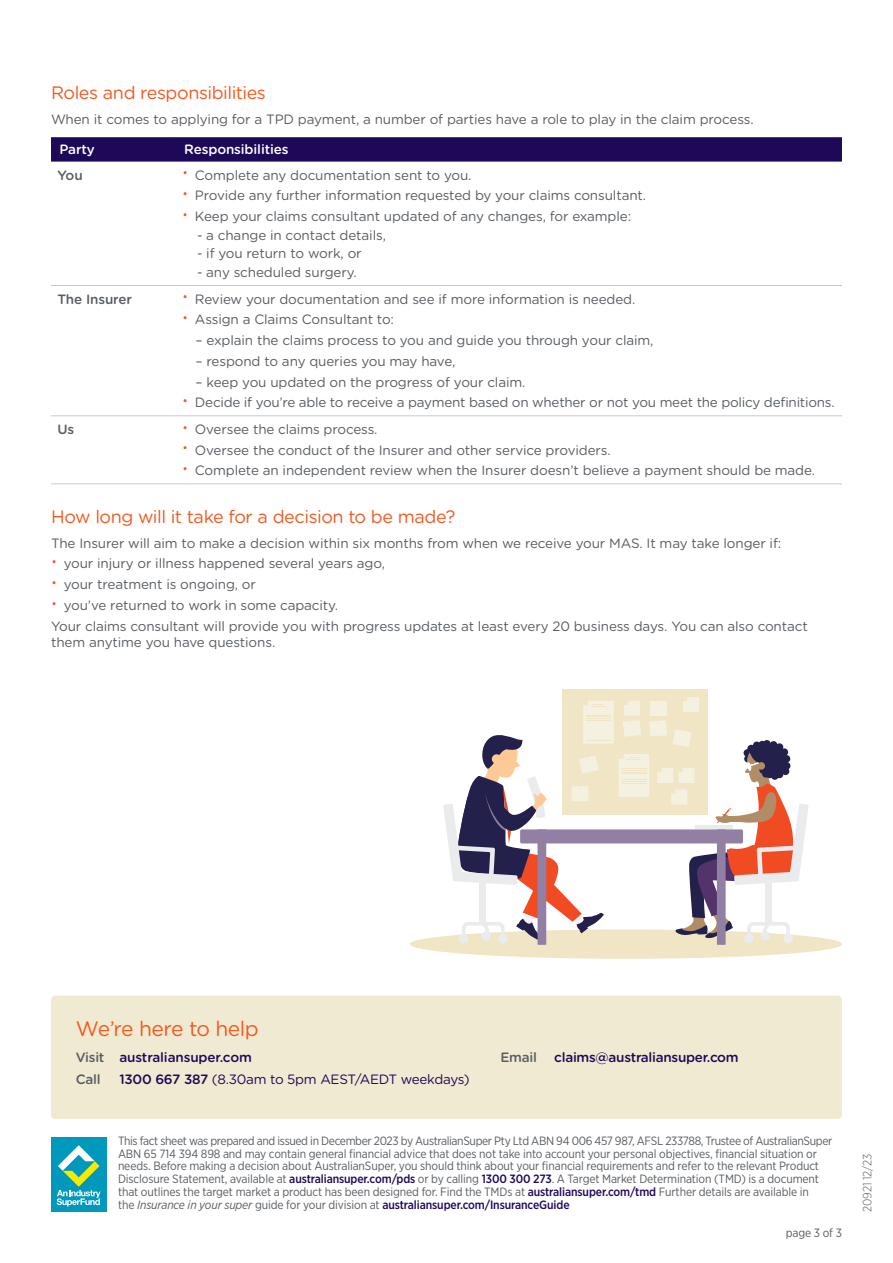
<style>
.page{position:relative;width:893px;height:1263px;background:#fff}
.page>*{position:absolute;margin:0;border:0;box-sizing:border-box;transform-origin:0 0}
.t1{font:21px "Gotham Rounded";letter-spacing:-.025em;color:#f15a22}
.t2{font:18px "Gotham Rounded";letter-spacing:-.025em;color:#f15a22}
.t3{font:13.5px/20.7px "Gotham Rounded";letter-spacing:-.01em;color:#585d62}
.t4{font:500 13.5px "Gotham Rounded";letter-spacing:-.02em;color:#1e0858}
.t5{font:13.5px "Gotham Rounded";letter-spacing:-.02em;color:#1e0858}
.t6{font:500 13.5px "Gotham Rounded";letter-spacing:-.02em;color:#585d62}
.t7{font:500 13.5px "Gotham Rounded";letter-spacing:-.01em;color:#fff}
.t8{font:12px/12.8px "Gotham Narrow";letter-spacing:-.01em;color:#585d62}
.t9{font:300 12px "Gotham Narrow";letter-spacing:-.01em;color:#585d62}
.s1{color:#585d62}
.s2{font-weight:500}
.s3{font-weight:500;color:#1e0858}
.s4{font-style:italic}
</style>
<div class="page">
<svg style="left:51px;top:137px;width:791px;height:25px;background:#230e5c"></svg>
<hr style="left:51px;top:285px;width:125px;height:1px;background:#c6cace">
<hr style="left:176px;top:285px;width:666px;height:1px;background:#c6cace">
<hr style="left:176px;top:416px;width:666px;height:1px;background:#c6cace">
<hr style="left:51px;top:484px;width:125px;height:1px;background:#c6cace">
<hr style="left:176px;top:484px;width:666px;height:1px;background:#c6cace">
<hr style="left:51px;top:416px;width:125px;height:1px;background:#c6cace">
<div style="left:51px;top:1138px;width:55px;height:74px;background:#0098bb"></div>
<svg style="left:57px;top:1145px;width:43px;height:61px"></svg>
<div style="left:51px;top:995px;width:791px;height:124px;background:#f1ead2;border-radius:4px"></div>
<div style="left:562px;top:689px;width:146px;height:126px;background:#f0e6c5"></div>
<div style="left:410px;top:929px;width:432px;height:30px;background:#f0e6c5;border-radius:50%"></div>
<div style="left:538px;top:829px;width:8px;height:116px;background:#9180a3"></div>
<div style="left:717px;top:829px;width:9px;height:116px;background:#9180a3"></div>
<div style="left:459px;top:934px;width:9px;height:9px;background:#e9ebed;border-radius:50%"></div>
<div style="left:498px;top:934px;width:10px;height:9px;background:#e9ebed;border-radius:50%"></div>
<div style="left:783px;top:934px;width:10px;height:9px;background:#ededed;border-radius:50%"></div>
<div style="left:744px;top:934px;width:10px;height:9px;background:#e9ebed;border-radius:50%"></div>
<svg style="left:443px;top:697px;width:366px;height:244px"></svg>
<h2 class="t2" style="left:51px;top:81px;width:216px">Roles and responsibilities</h2>
<p class="t3" style="left:51px;top:109px;width:704px">When it comes to applying for a TPD payment, a number of parties have a role to play in the claim process.</p>
<p class="t7" style="left:60px;top:140px;width:37px">Party</p>
<p class="t7" style="left:184px;top:140px;width:106px">Responsibilities</p>
<p class="t6" style="left:57px;top:165px;width:27px">You</p>
<p class="t3" style="left:195px;top:164px;width:453px">Complete any documentation sent to you.<br>Provide any further information requested by your claims consultant.<br>Keep your claims consultant updated of any changes, for example:</p>
<p class="t3" style="left:197px;top:224px;width:190px">- a change in contact details,</p>
<p class="t3" style="left:197px;top:243px;width:166px">- if you return to work, or</p>
<p class="t3" style="left:197px;top:261px;width:161px">- any scheduled surgery.</p>
<p class="t6" style="left:57px;top:289px;width:76px">The Insurer</p>
<p class="t3" style="left:195px;top:288px;width:442px">Review your documentation and see if more information is needed.<br>Assign a Claims Consultant to:</p>
<p class="t3" style="left:196px;top:329px;width:459px">– explain the claims process to you and guide you through your claim,</p>
<p class="t3" style="left:196px;top:350px;width:261px">– respond to any queries you may have,</p>
<p class="t3" style="left:195px;top:371px;width:641px">– keep you updated on the progress of your claim.<br>Decide if you’re able to receive a payment based on whether or not you meet the policy definitions.</p>
<p class="t6" style="left:57px;top:419px;width:18px">Us</p>
<p class="t3" style="left:195px;top:418px;width:622px">Oversee the claims process.<br>Oversee the conduct of the Insurer and other service providers.<br>Complete an independent review when the Insurer doesn’t believe a payment should be made.</p>
<h2 class="t2" style="left:51px;top:504px;width:406px">How long will it take for a decision to be made?</h2>
<p class="t3" style="left:51px;top:532px;width:732px">The Insurer will aim to make a decision within six months from when we receive your MAS. It may take longer if:</p>
<p class="t3" style="left:64px;top:553px;width:323px">your injury or illness happened several years ago,</p>
<p class="t3" style="left:64px;top:573px;width:194px">your treatment is ongoing, or</p>
<p class="t3" style="left:64px;top:594px;width:276px">you’ve returned to work in some capacity.</p>
<p class="t3" style="left:51px;top:615px;width:758px">Your claims consultant will provide you with progress updates at least every 20 business days. You can also contact</p>
<p class="t3" style="left:51px;top:631px;width:226px">them anytime you have questions.</p>
<h1 class="t1" style="left:76px;top:1015px;width:184px">We’re here to help</h1>
<p class="t4" style="left:76px;top:1047px;width:177px"><span class="s1">Visit</span> australiansuper.com</p>
<p class="t6" style="left:500px;top:1047px;width:38px">Email</p>
<p class="t4" style="left:554px;top:1047px;width:186px">claims@australiansuper.com</p>
<p class="t6" style="left:76px;top:1070px;width:26px">Call</p>
<p class="t5" style="left:119px;top:1070px;width:352px"><span class="s2">1300 667 387</span> (8.30am to 5pm AEST/AEDT weekdays)</p>
<p class="t8" style="left:118px;top:1134px;width:716px">This fact sheet was prepared and issued in December 2023 by AustralianSuper Pty Ltd ABN 94 006 457 987, AFSL 233788, Trustee of AustralianSuper ABN 65 714 394 898 and may contain general financial advice that does not take into account your personal objectives, financial situation or needs. Before making a decision about AustralianSuper, you should think about your financial requirements and refer to the relevant Product Disclosure Statement, available at <span class="s3">australiansuper.com/pds</span> or by calling <span class="s3">1300 300 273</span>. A Target Market Determination (TMD) is a document that outlines the target market a product has been designed for. Find the TMDs at <span class="s3">australiansuper.com/tmd</span> Further details are available in<br>the <span class="s4">Insurance in your super</span> guide for your division at <span class="s3">australiansuper.com/InsuranceGuide</span></p>
<p class="t8" style="left:786px;top:1226px;width:58px">page 3 of 3</p>
<p class="t9" style="left:860px;top:1212px;width:60px;rotate:-90deg">20921 12/23</p>
</div>
